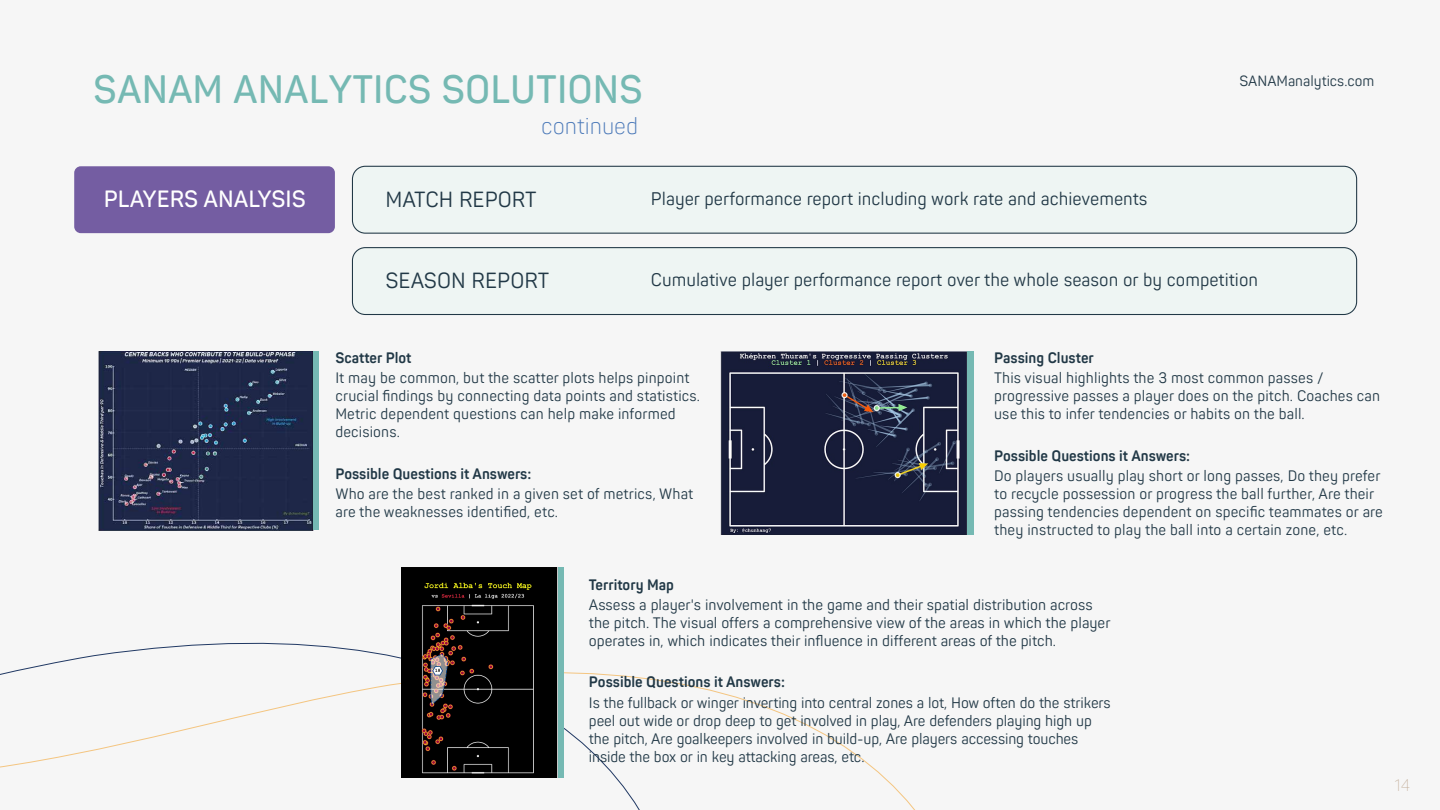
<style>
.page{position:relative;width:1440px;height:810px;background:#f6f6f6}
.page>*{position:absolute;margin:0;border:0;box-sizing:border-box;transform-origin:0 0}
.t1{font:600 39.08px "Panton Narrow";color:#75b9b3}
.t2{font:600 23.25px "Panton Narrow";color:#fff}
.t3{font:300 22.88px "Panton Narrow";color:#4776b7}
.t4{font:21.67px "Panton Narrow";color:#213846}
.t5{font:18px "Panton Narrow";color:#213846}
.t6{font:200 16.27px "Panton Narrow";color:#bea790}
.t7{font:15px/17.9px "Panton Narrow";letter-spacing:.005em;color:#213846}
.t8{font:700 15px "Panton Narrow";color:#213846}
.t9{font:14.62px "Panton Narrow";color:#213846}
</style>
<div class="page">
<svg style="left:0;top:642px;width:915px;height:168px"></svg>
<div style="left:352px;top:166px;width:1005px;height:67px;background:#eef5f3;border-radius:13px"></div>
<div style="left:352px;top:166px;width:1005px;height:68px;border:1px solid #213846;border-radius:13px"></div>
<div style="left:352px;top:248px;width:1005px;height:67px;background:#eef5f3;border-radius:13px"></div>
<div style="left:352px;top:247px;width:1005px;height:68px;border:1px solid #213846;border-radius:13px"></div>
<div style="left:74px;top:166px;width:261px;height:67px;background:#745da2;border-radius:7px"></div>
<img style="left:99px;top:351px;width:214px;height:179px">
<div style="left:313px;top:351px;width:6px;height:179px;background:#75b9b3"></div>
<img style="left:721px;top:351px;width:246px;height:183px">
<div style="left:967px;top:351px;width:7px;height:183px;background:#75b9b3"></div>
<div style="left:557px;top:568px;width:7px;height:210px;background:#75b9b3"></div>
<img style="left:401px;top:568px;width:156px;height:210px">
<h1 class="t1" style="left:93px;top:65px;width:551px">SANAM ANALYTICS SOLUTIONS</h1>
<h3 class="t3" style="left:541px;top:112px;width:99px">continued</h3>
<h2 class="t2" style="left:104px;top:184px;width:204px">PLAYERS ANALYSIS</h2>
<h3 class="t4" style="left:385px;top:186px;width:153px">MATCH REPORT</h3>
<p class="t5" style="left:651px;top:188px;width:498px">Player performance report including work rate and achievements</p>
<p class="t9" style="left:1240px;top:72px;width:136px">SANAManalytics.com</p>
<h3 class="t4" style="left:385px;top:267px;width:165px">SEASON REPORT</h3>
<p class="t5" style="left:651px;top:269px;width:609px">Cumulative player performance report over the whole season or by competition</p>
<p class="t8" style="left:335px;top:348px;width:78px">Scatter Plot</p>
<p class="t7" style="left:335px;top:369px;width:366px">It may be common, but the scatter plots helps pinpoint crucial findings by connecting data points and statistics.<br>Metric dependent questions can help make informed decisions.</p>
<p class="t8" style="left:335px;top:464px;width:198px">Possible Questions it Answers:</p>
<p class="t7" style="left:335px;top:485px;width:359px">Who are the best ranked in a given set of metrics, What are the weaknesses identified, etc.</p>
<p class="t8" style="left:994px;top:348px;width:101px">Passing Cluster</p>
<p class="t7" style="left:994px;top:369px;width:387px">This visual highlights the 3 most common passes / progressive passes a player does on the pitch. Coaches can use this to infer tendencies or habits on the ball.</p>
<p class="t8" style="left:994px;top:446px;width:198px">Possible Questions it Answers:</p>
<p class="t7" style="left:994px;top:467px;width:390px">Do players usually play short or long passes, Do they prefer to recycle possession or progress the ball further, Are their passing tendencies dependent on specific teammates or are they instructed to play the ball into a certain zone, etc.</p>
<p class="t8" style="left:589px;top:575px;width:87px">Territory Map</p>
<p class="t7" style="left:589px;top:596px;width:523px">Assess a player's involvement in the game and their spatial distribution across the pitch. The visual offers a comprehensive view of the areas in which the player operates in, which indicates their influence in different areas of the pitch.</p>
<p class="t8" style="left:589px;top:673px;width:198px">Possible Questions it Answers:</p>
<p class="t7" style="left:589px;top:694px;width:523px">Is the fullback or winger inverting into central zones a lot, How often do the strikers peel out wide or drop deep to get involved in play, Are defenders playing high up the pitch, Are goalkeepers involved in build-up, Are players accessing touches inside the box or in key attacking areas, etc.</p>
<p class="t6" style="left:1395px;top:775px;width:17px">14</p>
</div>
